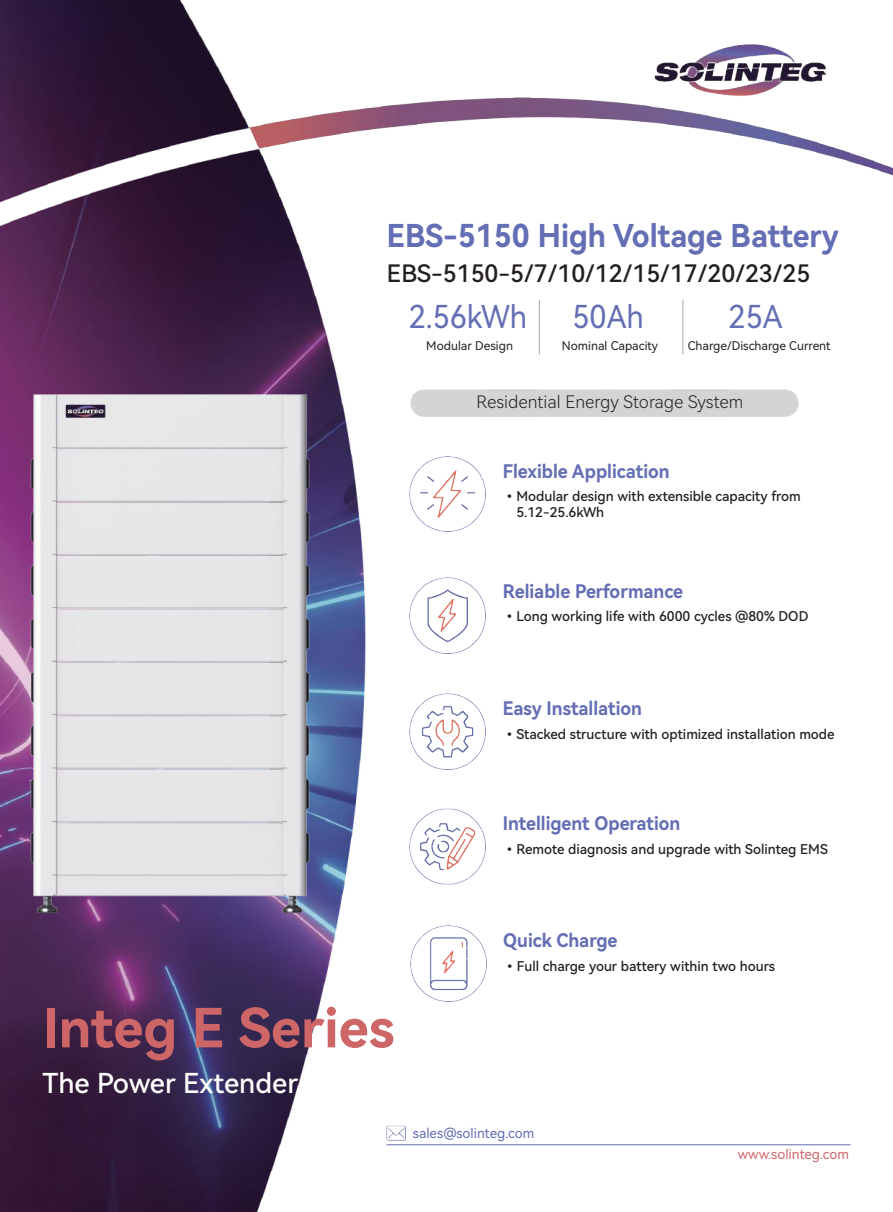
<style>
.page{position:relative;width:893px;height:1212px;background:#fff}
.page>*{position:absolute;margin:0;border:0;box-sizing:border-box;transform-origin:0 0}
.t1{font:54px "Harmony OS Sans Bold";color:#ce6668}
.t2{font:31.5px "Harmony OS Sans SC Bold";color:#646eb4;scale:.95 1}
.t3{font:31.5px "Harmony OS Sans";color:#646eb4;scale:.95 1}
.t4{font:27.45px "Harmony OS Sans Medium";color:#fff}
.t5{font:24px "Harmony OS Sans Medium";color:#241f1f}
.t6{font:18.75px "Harmony OS Sans Bold";color:#646eb4;scale:.95 1}
.t7{font:17.25px "Harmony OS Sans Light";color:#241f1f}
.t8{font:13.5px "Harmony OS Sans Medium";color:#241f1f}
.t9{font:13.5px "Harmony OS Sans";color:#646eb4}
.t10{font:13.5px "Harmony OS Sans";color:#ce666d}
.t11{font:12px "Harmony OS Sans";color:#241f1f}
</style>
<div class="page">
<img style="left:0;top:0;width:174px;height:1212px">
<img style="left:174px;top:0;width:677px;height:1212px">
<img style="left:0;top:127px;width:260px;height:103px">
<img style="left:249px;top:98px;width:644px;height:81px">
<img style="left:642px;top:0;width:196px;height:168px">
<img style="left:0;top:367px;width:679px;height:573px">
<img style="left:386px;top:1126px;width:20px;height:15px">
<hr style="left:387px;top:1144px;width:463px;height:1px;background:#646eb4">
<img style="left:410px;top:925px;width:76px;height:76px">
<img style="left:410px;top:808px;width:76px;height:76px">
<img style="left:410px;top:693px;width:76px;height:76px">
<img style="left:410px;top:577px;width:76px;height:76px">
<img style="left:410px;top:456px;width:76px;height:76px">
<img style="left:732px;top:389px;width:66px;height:28px">
<div style="left:612px;top:389px;width:120px;height:28px;background:#d2d4d5"></div>
<div style="left:538px;top:389px;width:74px;height:28px;background:#d2d4d5"></div>
<div style="left:410px;top:389px;width:128px;height:28px;background:#d2d4d5"></div>
<hr style="left:682px;top:300px;width:1px;height:54px;background:#aaaaac">
<hr style="left:539px;top:300px;width:1px;height:54px;background:#aaaaac">
<div style="left:506px;top:507px;width:8px;height:11px;background:#fff"></div>
<h2 class="t2" style="left:387px;top:214px;width:477px">EBS-5150 High Voltage Battery</h2>
<h3 class="t5" style="left:387px;top:257px;width:425px">EBS-5150-5/7/10/12/15/17/20/23/25</h3>
<h2 class="t3" style="left:409px;top:295px;width:126px">2.56kWh</h2>
<p class="t11" style="left:426px;top:337px;width:88px">Modular Design</p>
<h2 class="t3" style="left:573px;top:295px;width:77px">50Ah</h2>
<p class="t11" style="left:562px;top:337px;width:98px">Nominal Capacity</p>
<h2 class="t3" style="left:729px;top:295px;width:58px">25A</h2>
<p class="t11" style="left:688px;top:337px;width:144px">Charge/Discharge Current</p>
<p class="t7" style="left:477px;top:389px;width:268px">Residential Energy Storage System</p>
<h3 class="t6" style="left:503px;top:458px;width:177px">Flexible Application</h3>
<p class="t8" style="left:503px;top:487px;width:299px">•Modular design with extensible capacity from</p>
<p class="t8" style="left:503px;top:503px;width:103px">•5.12-25.6kWh</p>
<h3 class="t6" style="left:503px;top:578px;width:191px">Reliable Performance</h3>
<p class="t8" style="left:503px;top:607px;width:307px">•Long working life with 6000 cycles @80% DOD</p>
<h3 class="t6" style="left:503px;top:696px;width:148px">Easy Installation</h3>
<p class="t8" style="left:503px;top:724px;width:333px">•Stacked structure with optimized installation mode</p>
<h3 class="t6" style="left:503px;top:810px;width:188px">Intelligent Operation</h3>
<p class="t8" style="left:503px;top:839px;width:326px">•Remote diagnosis and upgrade with Solinteg EMS</p>
<h3 class="t6" style="left:503px;top:928px;width:122px">Quick Charge</h3>
<h1 class="t1" style="left:43px;top:990px;width:353px">Integ E Series</h1>
<h3 class="t4" style="left:43px;top:1064px;width:257px">The Power Extender</h3>
<p class="t8" style="left:503px;top:956px;width:273px">•Full charge your battery within two hours</p>
<p class="t9" style="left:413px;top:1123px;width:123px">sales@solinteg.com</p>
<p class="t10" style="left:738px;top:1145px;width:113px">www.solinteg.com</p>
</div>
